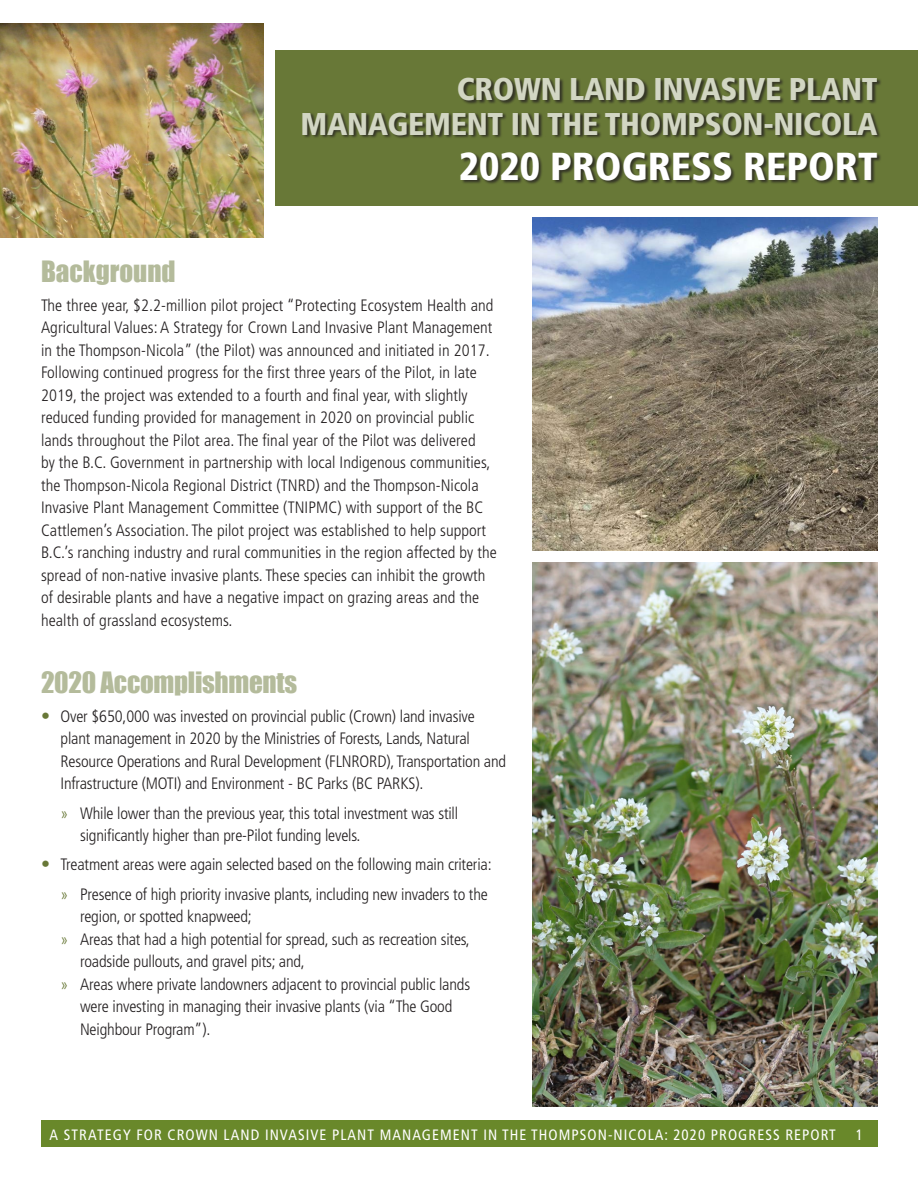
<style>
.page{position:relative;width:918px;height:1188px;background:#fff}
.page>*{position:absolute;margin:0;border:0;box-sizing:border-box;transform-origin:0 0}
.Subheads{font:900 condensed 39px "Frutiger";color:#fff}
.Subheads-2{font:900 condensed 31.5px "Frutiger";letter-spacing:-.01em;color:#d2d6c3}
.Subheads-3{font:27px "Impact";letter-spacing:-.01em;color:#b4bb9b}
.Bullets{font:300 condensed 16.5px/22.5px "Frutiger";letter-spacing:.005em;color:#231f20}
.t1{font:condensed 15px "Frutiger";letter-spacing:.07em;color:#fff}
.s1{font-weight:700;font-size:18px;color:#687837}
.s2{color:#687837}
</style>
<div class="page">
<div style="left:41px;top:1120px;width:837px;height:28px;background:#69882a"></div>
<div style="left:275px;top:50px;width:643px;height:156px;background:#687837"></div>
<div style="left:303px;top:77px;width:579px;height:108px;background:#231f20;opacity:.75"></div>
<img style="left:532px;top:217px;width:345px;height:333px">
<img style="left:532px;top:562px;width:346px;height:545px">
<img style="left:0;top:24px;width:264px;height:214px">
<p class="Subheads-2" style="left:457px;top:70px;width:422px">CROWN LAND INVASIVE PLANT</p>
<p class="Subheads-2" style="left:301px;top:105px;width:578px">MANAGEMENT IN THE THOMPSON-NICOLA</p>
<p class="Subheads" style="left:459px;top:143px;width:420px">2020 PROGRESS REPORT</p>
<p class="Subheads-3" style="left:41px;top:250px;width:136px">Background</p>
<p class="Bullets" style="left:41px;top:294px;width:457px">The three year, $2.2-million pilot project “Protecting Ecosystem Health and Agricultural Values: A Strategy for Crown Land Invasive Plant Management in the Thompson-Nicola” (the Pilot) was announced and initiated in 2017.<br>Following continued progress for the first three years of the Pilot, in late 2019, the project was extended to a fourth and final year, with slightly reduced funding provided for management in 2020 on provincial public lands throughout the Pilot area. The final year of the Pilot was delivered<br>by the B.C. Government in partnership with local Indigenous communities, the Thompson-Nicola Regional District (TNRD) and the Thompson-Nicola Invasive Plant Management Committee (TNIPMC) with support of the BC Cattlemen’s Association. The pilot project was established to help support B.C.’s ranching industry and rural communities in the region affected by the spread of non-native invasive plants. These species can inhibit the growth of desirable plants and have a negative impact on grazing areas and the health of grassland ecosystems.</p>
<p class="Subheads-3" style="left:41px;top:661px;width:258px">2020 Accomplishments</p>
<p class="Bullets" style="left:61px;top:705px;width:447px;text-indent:-20px"><span class="s1">•</span> Over $650,000 was invested on provincial public (Crown) land invasive plant management in 2020 by the Ministries of Forests, Lands, Natural Resource Operations and Rural Development (FLNRORD), Transportation and Infrastructure (MOTI) and Environment - BC Parks (BC PARKS).</p>
<p class="Bullets" style="left:80px;top:802px;width:380px;text-indent:-20px"><span class="s2">»</span> While lower than the previous year, this total investment was still significantly higher than pre-Pilot funding levels.</p>
<p class="Bullets" style="left:41px;top:854px;width:452px"><span class="s1">•</span> Treatment areas were again selected based on the following main criteria:</p>
<p class="Bullets" style="left:61px;top:883px;width:429px"><span class="s2">»</span> Presence of high priority invasive plants, including new invaders to the</p>
<p class="Bullets" style="left:80px;top:905px;width:173px">region, or spotted knapweed;</p>
<p class="Bullets" style="left:61px;top:928px;width:411px"><span class="s2">»</span> Areas that had a high potential for spread, such as recreation sites,</p>
<p class="Bullets" style="left:80px;top:950px;width:226px">roadside pullouts, and gravel pits; and,</p>
<p class="Bullets" style="left:61px;top:973px;width:411px"><span class="s2">»</span> Areas where private landowners adjacent to provincial public lands</p>
<p class="Bullets" style="left:80px;top:995px;width:374px">were investing in managing their invasive plants (via “The Good</p>
<p class="Bullets" style="left:80px;top:1018px;width:132px">Neighbour Program”).</p>
<p class="t1" style="left:50px;top:1126px;width:788px">A STRATEGY FOR CROWN LAND INVASIVE PLANT MANAGEMENT IN THE THOMPSON-NICOLA: 2020 PROGRESS REPORT</p>
<p class="t1" style="left:856px;top:1126px;width:9px">1</p>
</div>
